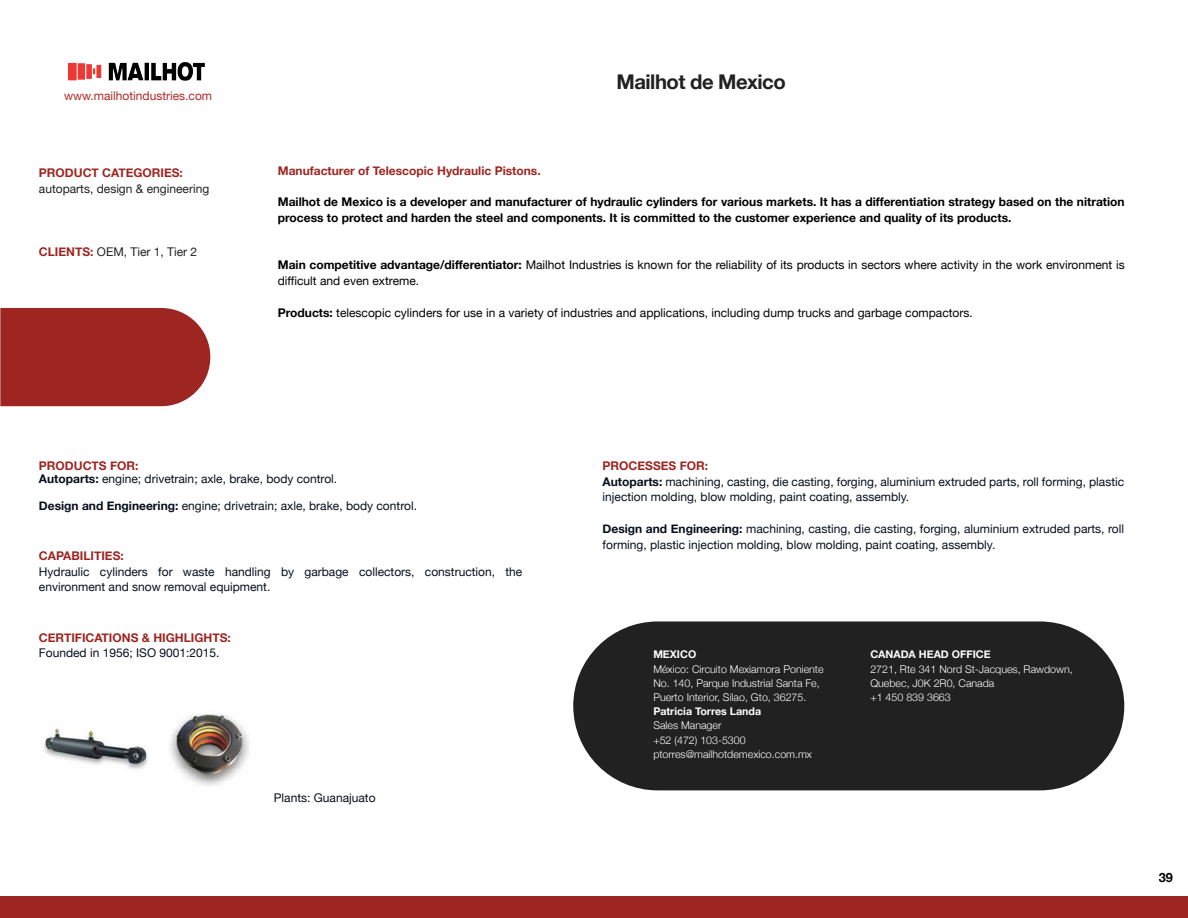
<style>
.page{position:relative;width:1188px;height:918px;background:#fff}
.page>*{position:absolute;margin:0;border:0;box-sizing:border-box;transform-origin:0 0}
.t1{font:700 20.25px "Helvetica Neue";letter-spacing:-.025em;color:#212121}
.t2{font:700 12.75px "Helvetica Neue";color:#000}
.t3{font:12px/15.8px "Helvetica Neue";color:#070f1c}
.t4{font:12px/15.8px "Helvetica Neue";color:#000}
.t5{font:700 12px/15.8px "Helvetica Neue";color:#000}
.t6{font:700 12px "Helvetica Neue";color:#9d2622}
.t7{font:12px "Helvetica Neue";color:#212121}
.t8{font:12px "Helvetica Neue";color:#ae2b27}
.t9{font:300 10.65px/14.2px "Helvetica Neue";color:#fff}
.t10{font:700 10.65px "Helvetica Neue";color:#fff}
.s1{font-weight:700;color:#9d2622}
.s2{font-weight:700}
</style>
<div class="page">
<div style="left:0;top:308px;width:210px;height:98px;background:#9d2622"></div>
<div style="left:573px;top:621px;width:551px;height:169px;background:#212121;border-radius:84px"></div>
<div style="left:0;top:896px;width:1188px;height:22px;background:#9d2622"></div>
<img style="left:68px;top:62px;width:137px;height:19px">
<img style="left:43px;top:714px;width:206px;height:72px">
<p class="t8" style="left:64px;top:87px;width:150px">www.mailhotindustries.com</p>
<p class="t6" style="left:39px;top:163px;width:146px">PRODUCT CATEGORIES:</p>
<p class="t7" style="left:39px;top:180px;width:172px">autoparts, design &amp; engineering</p>
<p class="t7" style="left:39px;top:243px;width:160px"><span class="s1">CLIENTS:</span> OEM, Tier 1, Tier 2</p>
<h1 class="t1" style="left:617px;top:66px;width:171px">Mailhot de Mexico</h1>
<p class="t6" style="left:278px;top:161px;width:264px">Manufacturer of Telescopic Hydraulic Pistons.</p>
<p class="t5" style="left:278px;top:195px;width:848px">Mailhot de Mexico is a developer and manufacturer of hydraulic cylinders for various markets. It has a differentiation strategy based on the nitration process to protect and harden the steel and components. It is committed to the customer experience and quality of its products.</p>
<p class="t4" style="left:278px;top:258px;width:848px"><span class="s2">Main competitive advantage/differentiator:</span> Mailhot Industries is known for the reliability of its products in sectors where activity in the work environment is difficult and even extreme.</p>
<p class="t4" style="left:278px;top:305px;width:697px"><span class="s2">Products:</span> telescopic cylinders for use in a variety of industries and applications, including dump trucks and garbage compactors.</p>
<p class="t3" style="left:39px;top:460px;width:300px;line-height:13.5px"><span class="s1">PRODUCTS FOR:<br></span><span class="s2">Autoparts:</span> engine; drivetrain; axle, brake, body control.</p>
<p class="t3" style="left:39px;top:499px;width:380px"><span class="s2">Design and Engineering:</span> engine; drivetrain; axle, brake, body control.</p>
<p class="t3" style="left:603px;top:459px;width:523px"><span class="s1">PROCESSES FOR:<br></span><span class="s2">Autoparts:</span> machining, casting, die casting, forging, aluminium extruded parts, roll forming, plastic injection molding, blow molding, paint coating, assembly.</p>
<p class="t3" style="left:603px;top:522px;width:523px"><span class="s2">Design and Engineering:</span> machining, casting, die casting, forging, aluminium extruded parts, roll forming, plastic injection molding, blow molding, paint coating, assembly.</p>
<p class="t6" style="left:39px;top:546px;width:86px">CAPABILITIES:</p>
<p class="t3" style="left:39px;top:564px;width:485px">Hydraulic cylinders for waste handling by garbage collectors, construction, the environment and snow removal equipment.</p>
<p class="t6" style="left:39px;top:628px;width:193px">CERTIFICATIONS &amp; HIGHLIGHTS:</p>
<p class="t3" style="left:39px;top:646px;width:182px">Founded in 1956; ISO 9001:2015.</p>
<p class="t10" style="left:653px;top:646px;width:44px">MEXICO</p>
<p class="t9" style="left:653px;top:661px;width:172px">México: Circuito Mexiamora Poniente<br>No. 140, Parque Industrial Santa Fe,<br>Puerto Interior, Silao, Gto, 36275.</p>
<p class="t10" style="left:653px;top:703px;width:109px">Patricia Torres Landa</p>
<p class="t9" style="left:653px;top:718px;width:160px">Sales Manager<br>+52 (472) 103-5300 ptorres@mailhotdemexico.com.mx</p>
<p class="t10" style="left:870px;top:646px;width:122px">CANADA HEAD OFFICE</p>
<p class="t9" style="left:870px;top:661px;width:204px">2721, Rte 341 Nord St-Jacques, Rawdown,<br>Quebec, J0K 2R0, Canada<br>+1 450 839 3663</p>
<p class="t3" style="left:274px;top:791px;width:103px">Plants: Guanajuato</p>
<p class="t2" style="left:1159px;top:868px;width:16px">39</p>
</div>
